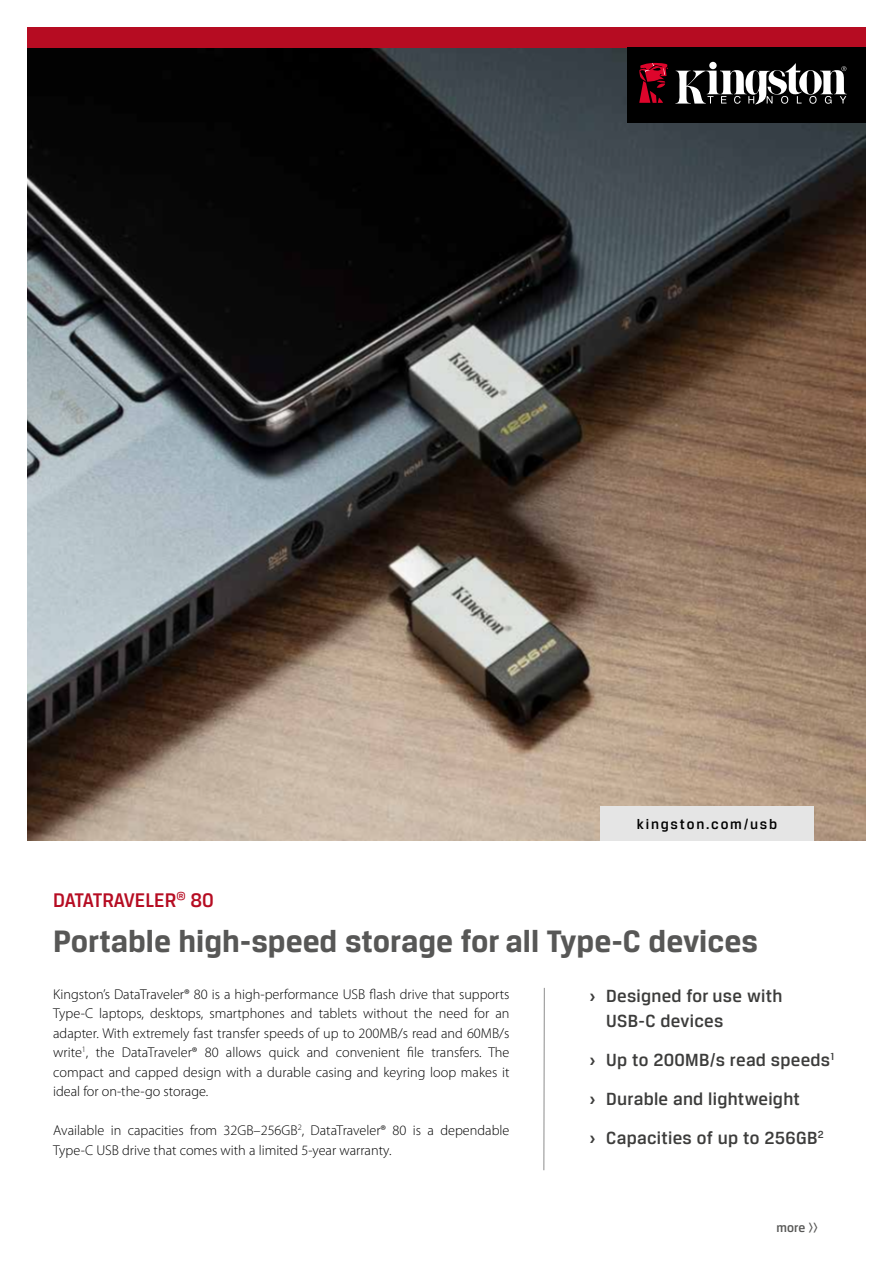
<style>
.page{position:relative;width:893px;height:1263px;background:#fff}
.page>*{position:absolute;margin:0;border:0;box-sizing:border-box;transform-origin:0 0}
.t1{font:700 33px "Breuer Text";color:#575756}
.t2{font:500 21px "Breuer Text";letter-spacing:-.005em;color:#b60c22}
.t3{font:500 18.75px/39px "Breuer Text";letter-spacing:.015em;color:#3c3c3b}
.t4{font:500 15px "Breuer Text";letter-spacing:.12em;color:#000}
.t5{font:300 14.25px/19.5px "Myriad Pro";color:#000;text-align:justify}
.t6{font:500 13.5px "Breuer Text";color:#575756}
.s1{font-weight:700}
</style>
<div class="page">
<img style="left:27px;top:47px;width:839px;height:794px">
<div style="left:600px;top:806px;width:214px;height:35px;background:#e5e5e5"></div>
<div style="left:27px;top:27px;width:839px;height:20px;background:#b60c22"></div>
<div style="left:628px;top:47px;width:238px;height:76px;background:#000"></div>
<svg style="left:675px;top:63px;width:172px;height:42px"></svg>
<svg style="left:639px;top:62px;width:29px;height:41px"></svg>
<svg style="left:543px;top:987px;width:2px;height:184px"></svg>
<h2 class="t2" style="left:53px;top:888px;width:162px">DATATRAVELER<sup>®</sup> 80</h2>
<p class="t4" style="left:637px;top:816px;width:142px">kingston.com/usb</p>
<h1 class="t1" style="left:53px;top:922px;width:706px">Portable high-speed storage for all Type-C devices</h1>
<p class="t5" style="left:53px;top:984px;width:458px">Kingston’s DataTraveler® 80 is a high-performance USB flash drive that supports Type-C laptops, desktops, smartphones and tablets without the need for an adapter. With extremely fast transfer speeds of up to 200MB/s read and 60MB/s write<sup>1</sup>, the DataTraveler® 80 allows quick and convenient file transfers. The compact and capped design with a durable casing and keyring loop makes it ideal for on-the-go storage.</p>
<p class="t5" style="left:53px;top:1120px;width:458px">Available in capacities from 32GB–256GB<sup>2</sup>, DataTraveler® 80 is a dependable<br>Type-C USB drive that comes with a limited 5-year warranty.</p>
<h3 class="t3" style="left:606px;top:983px;width:178px;line-height:25.5px;text-indent:-17px"><span class="s1">›</span> Designed for use with<br>USB-C devices</h3>
<h3 class="t3" style="left:589px;top:1040px;width:246px"><span class="s1">›</span> Up to 200MB/s read speeds<sup>1 </sup><span class="s1">›</span> Durable and lightweight<br><span class="s1">›</span> Capacities of up to 256GB<sup>2</sup></h3>
<p class="t6" style="left:777px;top:1220px;width:43px">more &gt;&gt;</p>
</div>
